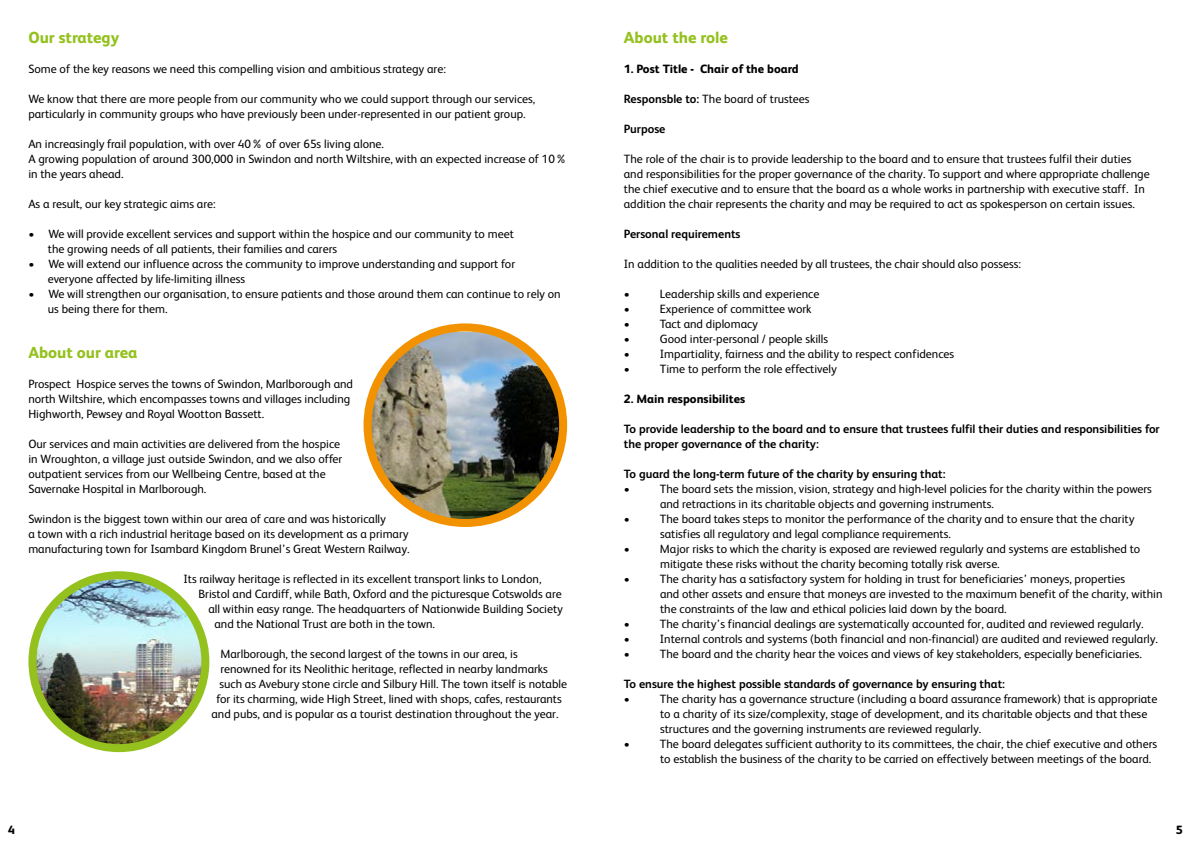
<style>
.page{position:relative;width:1191px;height:842px;background:#fff}
.page>*{position:absolute;margin:0;border:0;box-sizing:border-box;transform-origin:0 0}
.t1{font:800 16px "FS Albert";color:#95c11f}
.t2{font:12px/15px "FS Albert";color:#000}
.t3{font:700 12px/15px "FS Albert";color:#000}
.t4{font:800 12px "FS Albert";color:#000}
.s1{font-weight:700}
</style>
<div class="page">
<img style="left:372px;top:332px;width:191px;height:191px">
<div style="left:363px;top:323px;width:204px;height:204px;border:8px solid #f39200;border-radius:50%"></div>
<img style="left:37px;top:579px;width:168px;height:169px">
<div style="left:28px;top:571px;width:181px;height:181px;border:8px solid #95c11f;border-radius:50%"></div>
<h1 class="t1" style="left:28px;top:28px;width:93px">Our strategy</h1>
<p class="t2" style="left:28px;top:62px;width:419px">Some of the key reasons we need this compelling vision and ambitious strategy are:</p>
<p class="t2" style="left:28px;top:92px;width:508px">We know that there are more people from our community who we could support through our services, particularly in community groups who have previously been under-represented in our patient group.</p>
<p class="t2" style="left:28px;top:137px;width:540px">An increasingly frail population, with over 40% of over 65s living alone.<br>A growing population of around 300,000 in Swindon and north Wiltshire, with an expected increase of 10% in the years ahead.</p>
<p class="t2" style="left:28px;top:197px;width:189px">As a result, our key strategic aims are:</p>
<p class="t2" style="left:48px;top:227px;width:467px;text-indent:-19px">• We will provide excellent services and support within the hospice and our community to meet the growing needs of all patients, their families and carers</p>
<p class="t2" style="left:48px;top:257px;width:469px;text-indent:-19px">• We will extend our influence across the community to improve understanding and support for everyone affected by life-limiting illness</p>
<p class="t2" style="left:48px;top:287px;width:514px;text-indent:-19px">• We will strengthen our organisation, to ensure patients and those around them can continue to rely on us being there for them.</p>
<h1 class="t1" style="left:28px;top:343px;width:110px">About our area</h1>
<p class="t2" style="left:28px;top:377px;width:326px">Prospect Hospice serves the towns of Swindon, Marlborough and north Wiltshire, which encompasses towns and villages including<br>Highworth, Pewsey and Royal Wootton Bassett.</p>
<p class="t2" style="left:28px;top:437px;width:315px">Our services and main activities are delivered from the hospice in Wroughton, a village just outside Swindon, and we also offer outpatient services from our Wellbeing Centre, based at the Savernake Hospital in Marlborough.</p>
<p class="t2" style="left:28px;top:512px;width:383px">Swindon is the biggest town within our area of care and was historically<br>a town with a rich industrial heritage based on its development as a primary manufacturing town for Isambard Kingdom Brunel’s Great Western Railway.</p>
<p class="t2" style="left:183px;top:572px;width:359px">Its railway heritage is reflected in its excellent transport links to London,</p>
<p class="t2" style="left:198px;top:587px;width:365px">Bristol and Cardiff, while Bath, Oxford and the picturesque Cotswolds are</p>
<p class="t2" style="left:208px;top:602px;width:356px">all within easy range. The headquarters of Nationwide Building Society</p>
<p class="t2" style="left:214px;top:617px;width:222px">and the National Trust are both in the town.</p>
<p class="t2" style="left:220px;top:647px;width:299px">Marlborough, the second largest of the towns in our area, is</p>
<p class="t2" style="left:220px;top:662px;width:329px">renowned for its Neolithic heritage, reflected in nearby landmarks</p>
<p class="t2" style="left:219px;top:677px;width:349px">such as Avebury stone circle and Silbury Hill. The town itself is notable</p>
<p class="t2" style="left:216px;top:692px;width:347px">for its charming, wide High Street, lined with shops, cafes, restaurants</p>
<p class="t2" style="left:211px;top:707px;width:348px">and pubs, and is popular as a tourist destination throughout the year.</p>
<p class="t4" style="left:8px;top:823px;width:8px">4</p>
<h1 class="t1" style="left:624px;top:28px;width:105px">About the role</h1>
<p class="t4" style="left:624px;top:62px;width:176px">1. Post Title - Chair of the board</p>
<p class="t2" style="left:624px;top:92px;width:187px"><span class="s1">Responsble to:</span> The board of trustees</p>
<p class="t3" style="left:624px;top:122px;width:43px">Purpose</p>
<p class="t2" style="left:624px;top:152px;width:527px">The role of the chair is to provide leadership to the board and to ensure that trustees fulfil their duties and responsibilities for the proper governance of the charity. To support and where appropriate challenge the chief executive and to ensure that the board as a whole works in partnership with executive staff. In addition the chair represents the charity and may be required to act as spokesperson on certain issues.</p>
<p class="t3" style="left:624px;top:227px;width:118px">Personal requirements</p>
<p class="t2" style="left:624px;top:257px;width:399px">In addition to the qualities needed by all trustees, the chair should also possess:</p>
<p class="t2" style="left:624px;top:287px;width:8px">•</p>
<p class="t2" style="left:660px;top:287px;width:161px">Leadership skills and experience</p>
<p class="t2" style="left:624px;top:302px;width:8px">•</p>
<p class="t2" style="left:660px;top:302px;width:153px">Experience of committee work</p>
<p class="t2" style="left:624px;top:317px;width:8px">•</p>
<p class="t2" style="left:660px;top:317px;width:100px">Tact and diplomacy</p>
<p class="t2" style="left:624px;top:332px;width:8px">•</p>
<p class="t2" style="left:660px;top:332px;width:170px">Good inter-personal / people skills</p>
<p class="t2" style="left:624px;top:347px;width:8px">•</p>
<p class="t2" style="left:660px;top:347px;width:296px">Impartiality, fairness and the ability to respect confidences</p>
<p class="t2" style="left:624px;top:362px;width:8px">•</p>
<p class="t2" style="left:660px;top:362px;width:178px">Time to perform the role effectively</p>
<p class="t4" style="left:624px;top:392px;width:123px">2. Main responsibilites</p>
<p class="t3" style="left:624px;top:422px;width:537px">To provide leadership to the board and to ensure that trustees fulfil their duties and responsibilities for the proper governance of the charity:</p>
<p class="t3" style="left:624px;top:467px;width:323px">To guard the long-term future of the charity by ensuring that:</p>
<p class="t2" style="left:624px;top:482px;width:8px">•</p>
<p class="t2" style="left:660px;top:482px;width:493px">The board sets the mission, vision, strategy and high-level policies for the charity within the powers and retractions in its charitable objects and governing instruments.</p>
<p class="t2" style="left:624px;top:512px;width:8px">•</p>
<p class="t2" style="left:660px;top:512px;width:476px">The board takes steps to monitor the performance of the charity and to ensure that the charity satisfies all regulatory and legal compliance requirements.</p>
<p class="t2" style="left:624px;top:542px;width:8px">•</p>
<p class="t2" style="left:660px;top:542px;width:482px">Major risks to which the charity is exposed are reviewed regularly and systems are established to mitigate these risks without the charity becoming totally risk averse.</p>
<p class="t2" style="left:624px;top:572px;width:8px">•</p>
<p class="t2" style="left:660px;top:572px;width:504px">The charity has a satisfactory system for holding in trust for beneficiaries’ moneys, properties<br>and other assets and ensure that moneys are invested to the maximum benefit of the charity, within the constraints of the law and ethical policies laid down by the board.</p>
<p class="t2" style="left:624px;top:617px;width:8px">•</p>
<p class="t2" style="left:660px;top:617px;width:485px">The charity’s financial dealings are systematically accounted for, audited and reviewed regularly.</p>
<p class="t2" style="left:624px;top:632px;width:8px">•</p>
<p class="t2" style="left:660px;top:632px;width:499px">Internal controls and systems (both financial and non-financial) are audited and reviewed regularly.</p>
<p class="t2" style="left:624px;top:647px;width:8px">•</p>
<p class="t2" style="left:660px;top:647px;width:483px">The board and the charity hear the voices and views of key stakeholders, especially beneficiaries.</p>
<p class="t3" style="left:624px;top:677px;width:383px">To ensure the highest possible standards of governance by ensuring that:</p>
<p class="t2" style="left:624px;top:692px;width:8px">•</p>
<p class="t2" style="left:660px;top:692px;width:499px">The charity has a governance structure (including a board assurance framework) that is appropriate to a charity of its size/complexity, stage of development, and its charitable objects and that these structures and the governing instruments are reviewed regularly.</p>
<p class="t2" style="left:624px;top:737px;width:8px">•</p>
<p class="t2" style="left:660px;top:737px;width:499px">The board delegates sufficient authority to its committees, the chair, the chief executive and others to establish the business of the charity to be carried on effectively between meetings of the board.</p>
<p class="t4" style="left:1176px;top:823px;width:8px">5</p>
</div>
